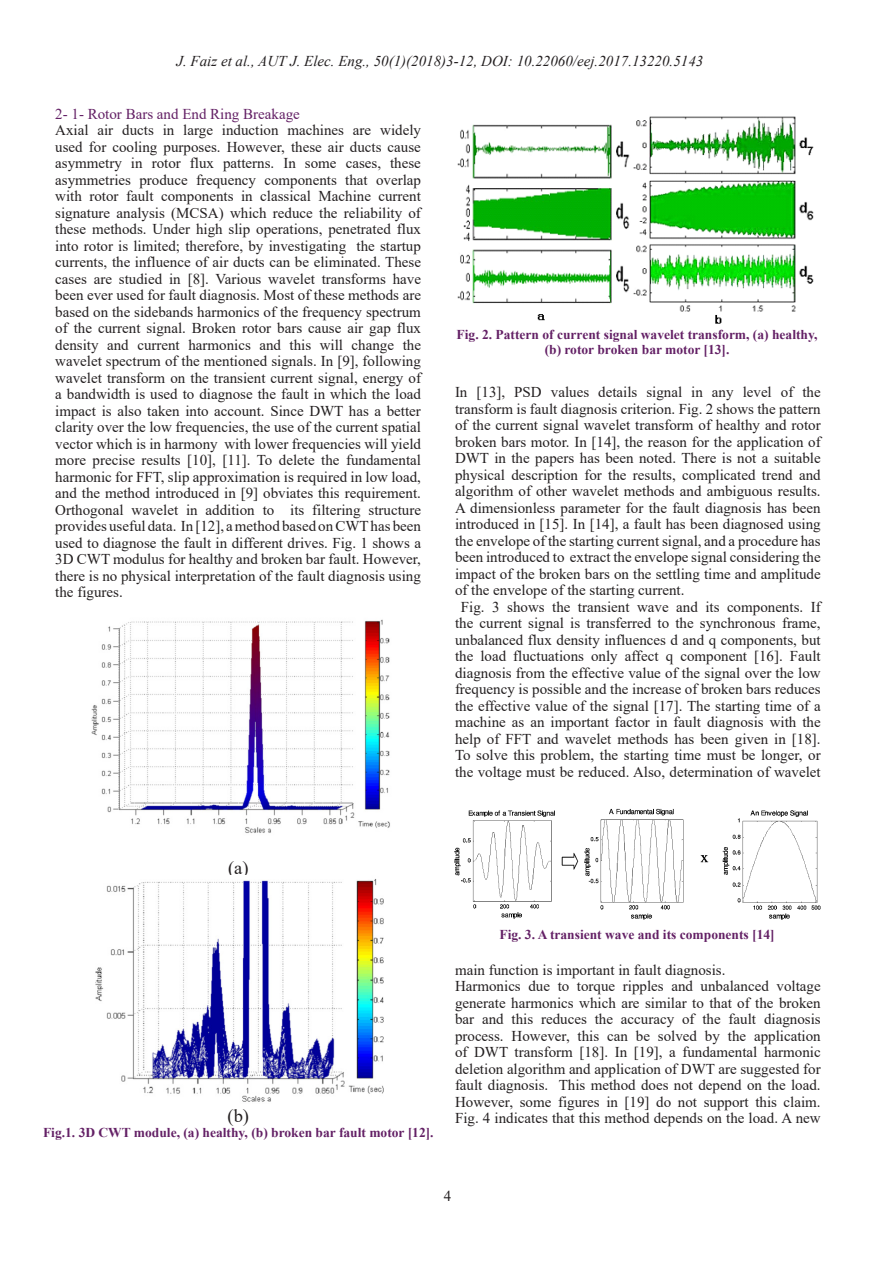
<style>
.page{position:relative;width:893px;height:1263px;background:#fff}
.page>*{position:absolute;margin:0;border:0;box-sizing:border-box;transform-origin:0 0}
.Normal_Text{font:18.45px "Times New Roman";color:#231f20}
.Normal_Text-2{font:15px/16.5px "Times New Roman";color:#231f20;text-align:justify}
.t1{font:italic 15px "Times New Roman";color:#231f20}
.t2{font:15px "Times New Roman";color:#632065}
.Captions__Figures__d{font:700 13.5px/15px "Times New Roman";color:#632065;text-align:center}
</style>
<div class="page">
<img style="left:91px;top:619px;width:299px;height:214px">
<img style="left:95px;top:879px;width:289px;height:223px">
<img style="left:457px;top:116px;width:357px;height:208px">
<img style="left:454px;top:808px;width:367px;height:112px">
<p class="t1" style="left:176px;top:51px;width:528px">J. Faiz et al., AUT J. Elec. Eng., 50(1)(2018)3-12, DOI: 10.22060/eej.2017.13220.5143</p>
<p class="t2" style="left:55px;top:103px;width:246px">2- 1- Rotor Bars and End Ring Breakage</p>
<p class="Normal_Text-2" style="left:55px;top:122px;width:367px">Axial air ducts in large induction machines are widely used for cooling purposes. However, these air ducts cause asymmetry in rotor flux patterns. In some cases, these asymmetries produce frequency components that overlap with rotor fault components in classical Machine current</p>
<p class="Normal_Text-2" style="left:55px;top:204px;width:367px">signature analysis (MCSA) which reduce the reliability of these methods. Under high slip operations, penetrated flux into rotor is limited; therefore, by investigating the startup currents, the influence of air ducts can be eliminated. These cases are studied in [8]. Various wavelet transforms have been ever used for fault diagnosis. Most of these methods are based on the sidebands harmonics of the frequency spectrum of the current signal. Broken rotor bars cause air gap flux density and current harmonics and this will change the wavelet spectrum of the mentioned signals. In [9], following wavelet transform on the transient current signal, energy of a bandwidth is used to diagnose the fault in which the load impact is also taken into account. Since DWT has a better clarity over the low frequencies, the use of the current spatial vector which is in harmony with lower frequencies will yield more precise results [10], [11]. To delete the fundamental harmonic for FFT, slip approximation is required in low load, and the method introduced in [9] obviates this requirement.<br>Orthogonal wavelet in addition to its filtering structure provides useful data. In [12], a method based on CWT has been used to diagnose the fault in different drives. Fig. 1 shows a 3D CWT modulus for healthy and broken bar fault. However,</p>
<p class="Normal_Text-2" style="left:55px;top:567px;width:367px">there is no physical interpretation of the fault diagnosis using the figures.</p>
<p class="Captions__Figures__d" style="left:457px;top:327px;width:362px">Fig. 2. Pattern of current signal wavelet transform, (a) healthy, (b) rotor broken bar motor [13].</p>
<p class="Normal_Text-2" style="left:455px;top:384px;width:367px">In [13], PSD values details signal in any level of the transform is fault diagnosis criterion. Fig. 2 shows the pattern of the current signal wavelet transform of healthy and rotor broken bars motor. In [14], the reason for the application of DWT in the papers has been noted. There is not a suitable physical description for the results, complicated trend and algorithm of other wavelet methods and ambiguous results.<br>A dimensionless parameter for the fault diagnosis has been introduced in [15]. In [14], a fault has been diagnosed using the envelope of the starting current signal, and a procedure has been introduced to extract the envelope signal considering the impact of the broken bars on the settling time and amplitude of the envelope of the starting current.</p>
<p class="Normal_Text-2" style="left:455px;top:598px;width:367px;text-align:center">Fig. 3 shows the transient wave and its components. If the current signal is transferred to the synchronous frame, unbalanced flux density influences d and q components, but the load fluctuations only affect q component [16]. Fault diagnosis from the effective value of the signal over the low frequency is possible and the increase of broken bars reduces the effective value of the signal [17]. The starting time of a machine as an important factor in fault diagnosis with the help of FFT and wavelet methods has been given in [18].<br>To solve this problem, the starting time must be longer, or the voltage must be reduced. Also, determination of wavelet</p>
<p class="Normal_Text" style="left:228px;top:855px;width:22px">(a)</p>
<p class="Normal_Text" style="left:228px;top:1102px;width:23px">(b)</p>
<p class="Captions__Figures__d" style="left:43px;top:1124px;width:392px">Fig.1. 3D CWT module, (a) healthy, (b) broken bar fault motor [12].</p>
<p class="Captions__Figures__d" style="left:499px;top:926px;width:277px">Fig. 3. A transient wave and its components [14]</p>
<p class="Normal_Text-2" style="left:455px;top:961px;width:272px">main function is important in fault diagnosis.</p>
<p class="Normal_Text-2" style="left:455px;top:978px;width:367px">Harmonics due to torque ripples and unbalanced voltage generate harmonics which are similar to that of the broken bar and this reduces the accuracy of the fault diagnosis process. However, this can be solved by the application of DWT transform [18]. In [19], a fundamental harmonic deletion algorithm and application of DWT are suggested for fault diagnosis. This method does not depend on the load.<br>However, some figures in [19] do not support this claim.<br>Fig. 4 indicates that this method depends on the load. A new</p>
<p class="Normal_Text-2" style="left:444px;top:1187px;width:9px">4</p>
</div>
